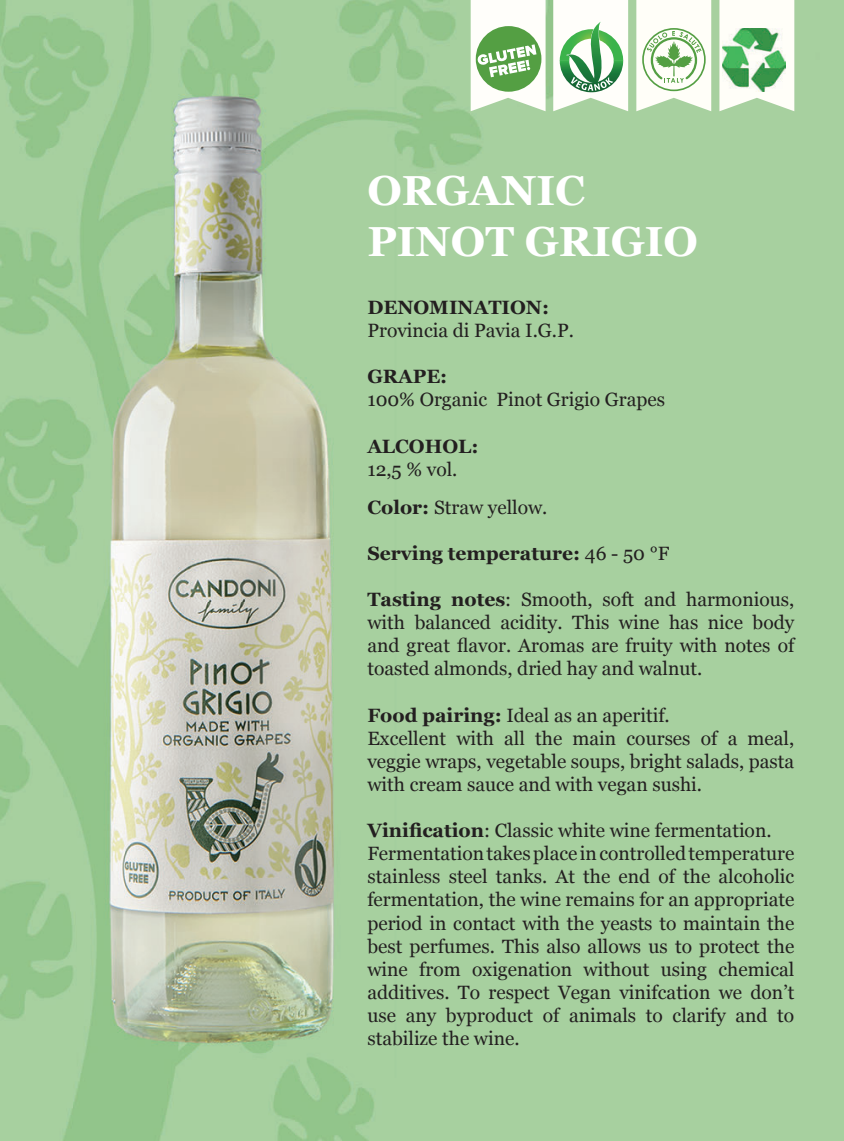
<style>
.page{position:relative;width:844px;height:1141px;background:#fff}
.page>*{position:absolute;margin:0;border:0;box-sizing:border-box;transform-origin:0 0}
.t1{font:700 42px/50.4px "Georgia";color:#fff}
.t2{font:19.25px/23.1px "Georgia";color:#231f20}
.t3{font:700 19.25px "Georgia";color:#231f20}
.s1{font-weight:700}
.s2{font-weight:400}
</style>
<div class="page">
<img style="left:45px;top:68px;width:351px;height:1010px">
<svg style="left:470px;top:0;width:75px;height:111px"></svg>
<svg style="left:553px;top:0;width:75px;height:111px"></svg>
<svg style="left:719px;top:0;width:75px;height:111px"></svg>
<img style="left:722px;top:28px;width:63px;height:63px">
<svg style="left:636px;top:0;width:75px;height:111px"></svg>
<h1 class="t1" style="left:367px;top:163px;width:332px">ORGANIC<br>PINOT GRIGIO</h1>
<p class="t3" style="left:367px;top:293px;width:183px">DENOMINATION:</p>
<p class="t2" style="left:367px;top:318px;width:208px">Provincia di Pavia I.G.P.</p>
<p class="t3" style="left:367px;top:362px;width:81px">GRAPE:</p>
<p class="t2" style="left:367px;top:387px;width:299px">100% Organic Pinot Grigio Grapes</p>
<p class="t3" style="left:367px;top:432px;width:112px">ALCOHOL:</p>
<p class="t2" style="left:367px;top:457px;width:92px">12,5 % vol.</p>
<p class="t2" style="left:367px;top:495px;width:181px"><span class="s1">Color:</span> Straw yellow.</p>
<p class="t3" style="left:367px;top:539px;width:303px">Serving temperature: <span class="s2">46 - 50 °F</span></p>
<p class="t2" style="left:367px;top:587px;width:428px;text-align:justify"><span class="s1">Tasting notes</span>: Smooth, soft and harmonious, with balanced acidity. This wine has nice body and great flavor. Aromas are fruity with notes of toasted almonds, dried hay and walnut.</p>
<p class="t2" style="left:367px;top:703px;width:428px"><span class="s1">Food pairing:</span> Ideal as an aperitif.<br>Excellent with all the main courses of a meal, veggie wraps, vegetable soups, bright salads, pasta with cream sauce and with vegan sushi.</p>
<p class="t2" style="left:367px;top:818px;width:428px"><span class="s1">Vinification</span>: Classic white wine fermentation.<br>Fermentation takes place in controlled temperature stainless steel tanks. At the end of the alcoholic fermentation, the wine remains for an appropriate period in contact with the yeasts to maintain the best perfumes. This also allows us to protect the wine from oxigenation without using chemical additives. To respect Vegan vinifcation we don’t use any byproduct of animals to clarify and to stabilize the wine.</p>
</div>
